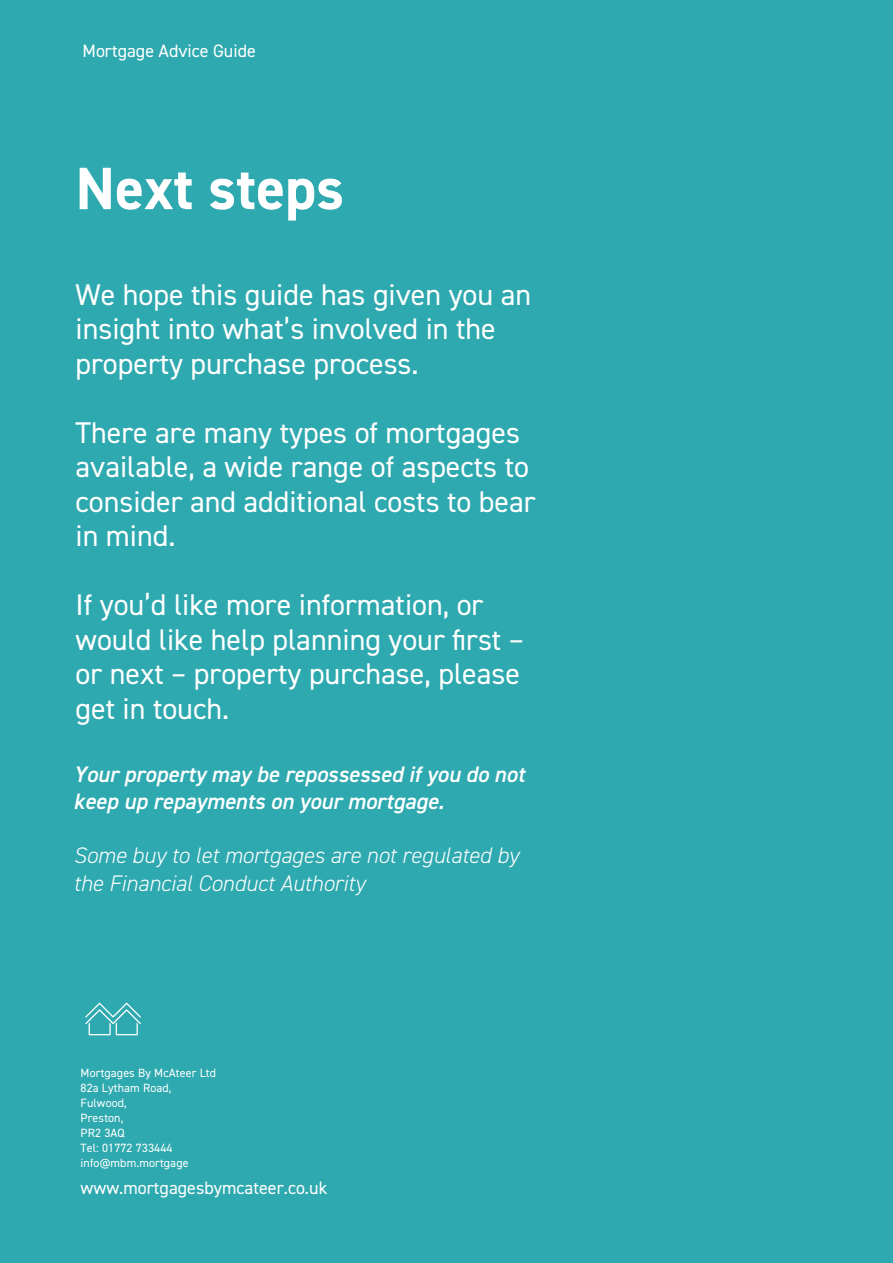
<style>
.page{position:relative;width:893px;height:1263px;background:#2ea9af}
.page>*{position:absolute;margin:0;border:0;box-sizing:border-box;transform-origin:0 0}
.t1{font:700 60px "DIN2014";color:#fff}
.t2{font:30px/34.5px "DIN2014";color:#fff}
.t3{font:italic 600 22.5px/27px "DIN2014";color:#fff}
.t4{font:italic 300 22.5px/27px "DIN2014";color:#fff}
.t5{font:18px "DIN2014";color:#fff}
.t6{font:12px/15px "DIN2014";letter-spacing:.01em;color:#fff}
</style>
<div class="page">
<svg style="left:85px;top:1003px;width:56px;height:32px"></svg>
<p class="t5" style="left:83px;top:42px;width:175px">Mortgage Advice Guide</p>
<h1 class="t1" style="left:76px;top:160px;width:270px">Next steps</h1>
<p class="t2" style="left:76px;top:278px;width:457px">We hope this guide has given you an insight into what’s involved in the property purchase process.</p>
<p class="t2" style="left:76px;top:416px;width:462px">There are many types of mortgages available, a wide range of aspects to consider and additional costs to bear in mind.</p>
<p class="t2" style="left:76px;top:589px;width:450px">If you’d like more information, or would like help planning your first – or next – property purchase, please get in touch.</p>
<p class="t3" style="left:74px;top:763px;width:453px">Your property may be repossessed if you do not keep up repayments on your mortgage.</p>
<p class="t4" style="left:74px;top:843px;width:447px">Some buy to let mortgages are not regulated by the Financial Conduct Authority</p>
<p class="t6" style="left:81px;top:1066px;width:137px">Mortgages By McAteer Ltd<br>82a Lytham Road,<br>Fulwood,<br>Preston,<br>PR2 3AQ<br>Tel: 01772 733444 info@mbm.mortgage</p>
<p class="t5" style="left:81px;top:1179px;width:248px">www.mortgagesbymcateer.co.uk</p>
</div>
